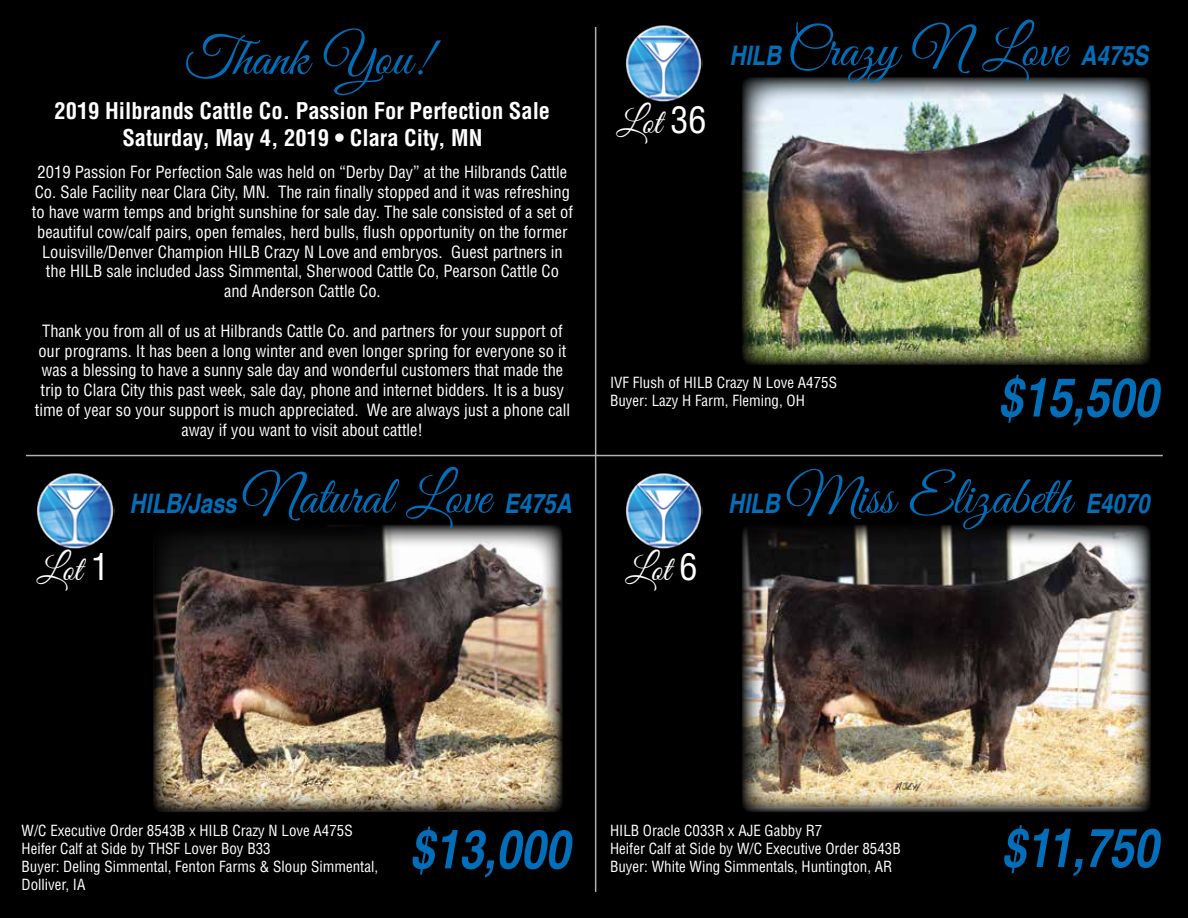
<style>
.page{position:relative;width:1188px;height:918px;background:#000}
.page>*{position:absolute;margin:0;border:0;box-sizing:border-box;transform-origin:0 0}
.t1{font:54px "Great Vibes";color:#006eb9}
.t2{font:italic 700 condensed 54px "Helvetica";color:#006eb9}
.t3{font:36px "Great Vibes";color:#fff}
.t4{font:italic 700 condensed 27px "Helvetica";color:#006eb9}
.t5{font:700 condensed 22.5px/27px "Helvetica";color:#fff;text-align:center}
.t6{font:condensed 16.5px/19.8px "Helvetica";color:#fff;text-align:center}
.t7{font:condensed 15px/18px "Helvetica";color:#fff}
.s1{font-family:"Helvetica";font-stretch:condensed}
.s2{font-family:"Great Vibes";font-weight:400;font-style:normal;font-stretch:normal;font-size:54px}
.s3{font-family:"Helvetica";font-weight:700;font-style:italic;font-stretch:condensed;font-size:27px}
</style>
<div class="page">
<hr style="left:26px;top:455px;width:1137px;height:1px;background:#afb1b4">
<hr style="left:595px;top:27px;width:1px;height:865px;background:#afb1b4">
<img style="left:742px;top:77px;width:409px;height:288px">
<img style="left:625px;top:25px;width:78px;height:77px">
<img style="left:153px;top:525px;width:409px;height:285px">
<img style="left:36px;top:473px;width:78px;height:76px">
<img style="left:742px;top:525px;width:409px;height:282px">
<img style="left:625px;top:473px;width:78px;height:76px">
<h1 class="t1" style="left:185px;top:28px;width:248px">Thank You!</h1>
<h3 class="t5" style="left:55px;top:97px;width:497px">2019 Hilbrands Cattle Co. Passion For Perfection Sale<br>Saturday, May 4, 2019 • Clara City, MN</h3>
<p class="t6" style="left:32px;top:162px;width:543px">2019 Passion For Perfection Sale was held on “Derby Day” at the Hilbrands Cattle Co. Sale Facility near Clara City, MN. The rain finally stopped and it was refreshing to have warm temps and bright sunshine for sale day. The sale consisted of a set of beautiful cow/calf pairs, open females, herd bulls, flush opportunity on the former Louisville/Denver Champion HILB Crazy N Love and embryos. Guest partners in the HILB sale included Jass Simmental, Sherwood Cattle Co, Pearson Cattle Co<br>and Anderson Cattle Co.</p>
<p class="t6" style="left:35px;top:321px;width:537px">Thank you from all of us at Hilbrands Cattle Co. and partners for your support of our programs. It has been a long winter and even longer spring for everyone so it was a blessing to have a sunny sale day and wonderful customers that made the trip to Clara City this past week, sale day, phone and internet bidders. It is a busy time of year so your support is much appreciated. We are always just a phone call away if you want to visit about cattle!</p>
<h2 class="t3" style="left:37px;top:549px;width:74px">Lot <span class="s1">1</span></h2>
<h3 class="t4" style="left:130px;top:487px;width:444px">HILB/Jass <span class="s2">Natural Love</span> E475A</h3>
<h2 class="t3" style="left:616px;top:102px;width:92px">Lot <span class="s1">36</span></h2>
<h1 class="t1" style="left:729px;top:20px;width:420px"><span class="s3">HILB</span> Crazy N Love <span class="s3">A475S</span></h1>
<p class="t7" style="left:610px;top:374px;width:229px">IVF Flush of HILB Crazy N Love A475S<br>Buyer: Lazy H Farm, Fleming, OH</p>
<h1 class="t2" style="left:998px;top:365px;width:162px">$15,500</h1>
<h2 class="t3" style="left:625px;top:549px;width:74px">Lot <span class="s1">6</span></h2>
<h1 class="t1" style="left:728px;top:467px;width:423px"><span class="s3">HILB</span> Miss Elizabeth <span class="s3">E4070</span></h1>
<p class="t7" style="left:22px;top:821px;width:358px">W/C Executive Order 8543B x HILB Crazy N Love A475S Heifer Calf at Side by THSF Lover Boy B33<br>Buyer: Deling Simmental, Fenton Farms &amp; Sloup Simmental, Dolliver, IA</p>
<h1 class="t2" style="left:410px;top:816px;width:162px">$13,000</h1>
<p class="t7" style="left:610px;top:821px;width:292px">HILB Oracle C033R x AJE Gabby R7<br>Heifer Calf at Side by W/C Executive Order 8543B<br>Buyer: White Wing Simmentals, Huntington, AR</p>
<h1 class="t2" style="left:1001px;top:815px;width:158px">$11,750</h1>
</div>
